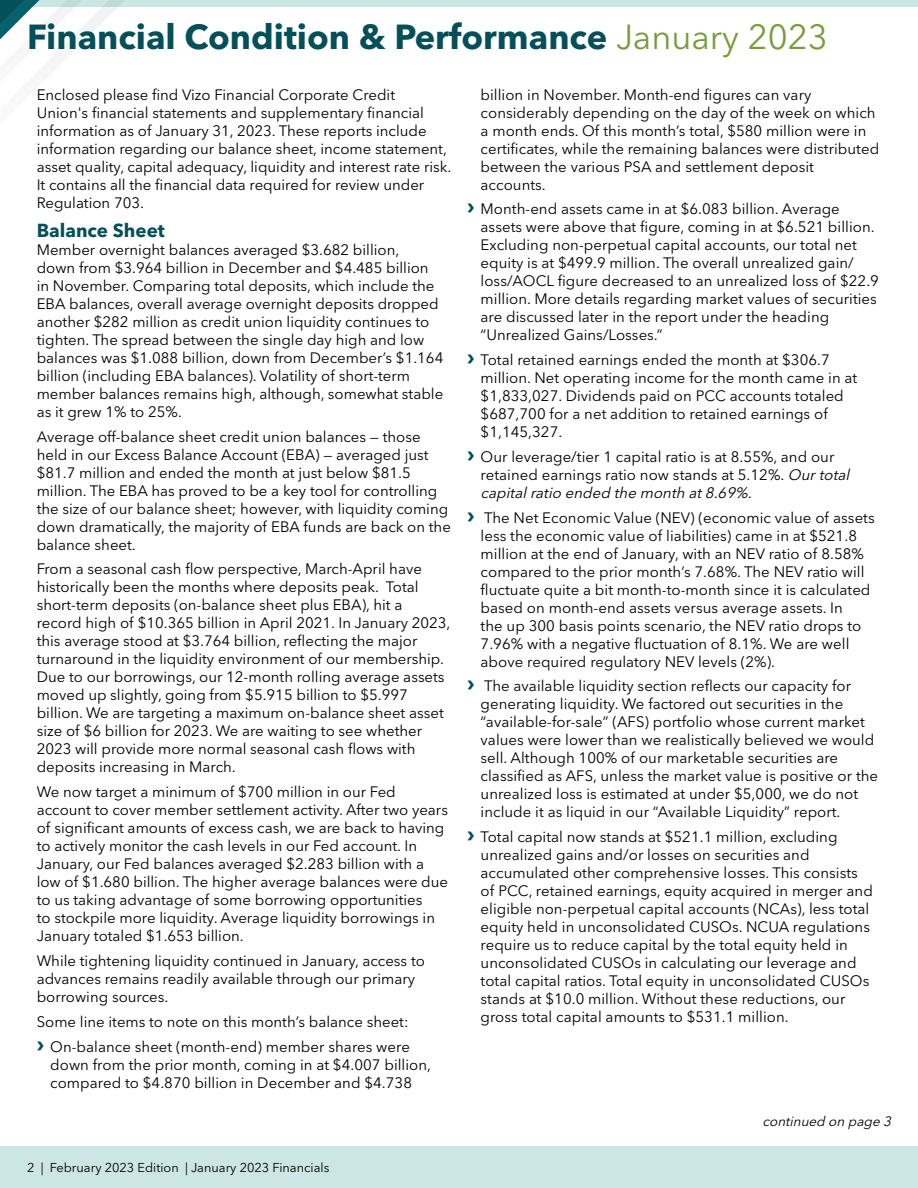
<style>
.page{position:relative;width:918px;height:1188px;background:#fff}
.page>*{position:absolute;margin:0;border:0;box-sizing:border-box;transform-origin:0 0}
.t1{font:700 34.5px "Avenir Next LT Pro";color:#054f59}
.t2{font:700 18.75px "Avenir Next LT Pro";color:#054f59}
.t3{font:15px/18px "Avenir Next LT Pro";color:#000}
.t4{font:italic 13.5px "Avenir Next LT Pro";color:#000}
.t5{font:12.75px "Avenir Next LT Pro";color:#000}
.s1{font-weight:400;color:#799b3d}
.s2{font-family:"Montserrat";font-weight:700;font-size:22.5px;color:#054f59}
.s3{font-style:italic}
</style>
<div class="page">
<div style="left:0;top:1147px;width:918px;height:41px;background:#cce6e3"></div>
<div style="left:0;top:0;width:918px;height:6px;background:#cce6e3"></div>
<svg style="left:0;top:0;width:197px;height:57px"></svg>
<h1 class="t1" style="left:27px;top:15px;width:802px">Financial Condition &amp; Performance <span class="s1">January 2023</span></h1>
<p class="t3" style="left:37px;top:85px;width:416px">Enclosed please find Vizo Financial Corporate Credit<br>Union's financial statements and supplementary financial information as of January 31, 2023. These reports include information regarding our balance sheet, income statement, asset quality, capital adequacy, liquidity and interest rate risk.<br>It contains all the financial data required for review under Regulation 703.</p>
<p class="t2" style="left:37px;top:219px;width:130px">Balance Sheet</p>
<p class="t3" style="left:37px;top:241px;width:408px">Member overnight balances averaged $3.682 billion,<br>down from $3.964 billion in December and $4.485 billion in November. Comparing total deposits, which include the EBA balances, overall average overnight deposits dropped another $282 million as credit union liquidity continues to tighten. The spread between the single day high and low balances was $1.088 billion, down from December’s $1.164 billion (including EBA balances). Volatility of short-term member balances remains high, although, somewhat stable as it grew 1% to 25%.</p>
<p class="t3" style="left:37px;top:427px;width:416px">Average off-balance sheet credit union balances — those held in our Excess Balance Account (EBA) — averaged just $81.7 million and ended the month at just below $81.5 million. The EBA has proved to be a key tool for controlling the size of our balance sheet; however, with liquidity coming down dramatically, the majority of EBA funds are back on the balance sheet.</p>
<p class="t3" style="left:37px;top:560px;width:415px">From a seasonal cash flow perspective, March-April have historically been the months where deposits peak. Total short-term deposits (on-balance sheet plus EBA), hit a record high of $10.365 billion in April 2021. In January 2023, this average stood at $3.764 billion, reflecting the major turnaround in the liquidity environment of our membership.<br>Due to our borrowings, our 12-month rolling average assets moved up slightly, going from $5.915 billion to $5.997 billion. We are targeting a maximum on-balance sheet asset size of $6 billion for 2023. We are waiting to see whether 2023 will provide more normal seasonal cash flows with deposits increasing in March.</p>
<p class="t3" style="left:37px;top:783px;width:413px">We now target a minimum of $700 million in our Fed account to cover member settlement activity. After two years of significant amounts of excess cash, we are back to having to actively monitor the cash levels in our Fed account. In January, our Fed balances averaged $2.283 billion with a low of $1.680 billion. The higher average balances were due to us taking advantage of some borrowing opportunities<br>to stockpile more liquidity. Average liquidity borrowings in January totaled $1.653 billion.</p>
<p class="t3" style="left:37px;top:952px;width:390px">While tightening liquidity continued in January, access to advances remains readily available through our primary borrowing sources.</p>
<p class="t3" style="left:37px;top:1009px;width:375px;line-height:25px">Some line items to note on this month’s balance sheet: <span class="s2">›</span> On-balance sheet (month-end) member shares were</p>
<p class="t3" style="left:50px;top:1055px;width:382px">down from the prior month, coming in at $4.007 billion, compared to $4.870 billion in December and $4.738</p>
<p class="t3" style="left:481px;top:85px;width:400px">billion in November. Month-end figures can vary considerably depending on the day of the week on which a month ends. Of this month’s total, $580 million were in certificates, while the remaining balances were distributed between the various PSA and settlement deposit accounts.</p>
<p class="t3" style="left:481px;top:200px;width:400px;text-indent:-14px"><span class="s2">›</span> Month-end assets came in at $6.083 billion. Average assets were above that figure, coming in at $6.521 billion.<br>Excluding non-perpetual capital accounts, our total net equity is at $499.9 million. The overall unrealized gain/ loss/AOCL figure decreased to an unrealized loss of $22.9 million. More details regarding market values of securities are discussed later in the report under the heading “Unrealized Gains/Losses.”</p>
<p class="t3" style="left:481px;top:351px;width:378px;text-indent:-14px"><span class="s2">›</span> Total retained earnings ended the month at $306.7 million. Net operating income for the month came in at $1,833,027. Dividends paid on PCC accounts totaled $687,700 for a net addition to retained earnings of $1,145,327.</p>
<p class="t3" style="left:481px;top:448px;width:374px;text-indent:-13px"><span class="s2">›</span> Our leverage/tier 1 capital ratio is at 8.55%, and our retained earnings ratio now stands at 5.12%. <span class="s3">Ourtotal capitalratio ended the month at8.69%.</span></p>
<p class="t3" style="left:481px;top:508px;width:396px;text-indent:-14px"><span class="s2">›</span> The Net Economic Value (NEV) (economic value of assets less the economic value of liabilities) came in at $521.8 million at the end of January, with an NEV ratio of 8.58% compared to the prior month’s 7.68%. The NEV ratio will fluctuate quite a bit month-to-month since it is calculated based on month-end assets versus average assets. In<br>the up 300 basis points scenario, the NEV ratio drops to 7.96% with a negative fluctuation of 8.1%. We are well above required regulatory NEV levels (2%).</p>
<p class="t3" style="left:481px;top:677px;width:399px;text-indent:-14px"><span class="s2">›</span> The available liquidity section reflects our capacity for generating liquidity. We factored out securities in the “available-for-sale” (AFS) portfolio whose current market values were lower than we realistically believed we would sell. Although 100% of our marketable securities are classified as AFS, unless the market value is positive or the unrealized loss is estimated at under $5,000, we do not include it as liquid in our “Available Liquidity” report.</p>
<p class="t3" style="left:481px;top:828px;width:394px;text-indent:-14px"><span class="s2">›</span> Total capital now stands at $521.1 million, excluding unrealized gains and/or losses on securities and accumulated other comprehensive losses. This consists of PCC, retained earnings, equity acquired in merger and eligible non-perpetual capital accounts (NCAs), less total equity held in unconsolidated CUSOs. NCUA regulations require us to reduce capital by the total equity held in unconsolidated CUSOs in calculating our leverage and total capital ratios. Total equity in unconsolidated CUSOs stands at $10.0 million. Without these reductions, our gross total capital amounts to $531.1 million.</p>
<p class="t5" style="left:27px;top:1160px;width:304px">2 | February 2023 Edition | January 2023 Financials</p>
<p class="t4" style="left:762px;top:1113px;width:133px">continued on page 3</p>
</div>
